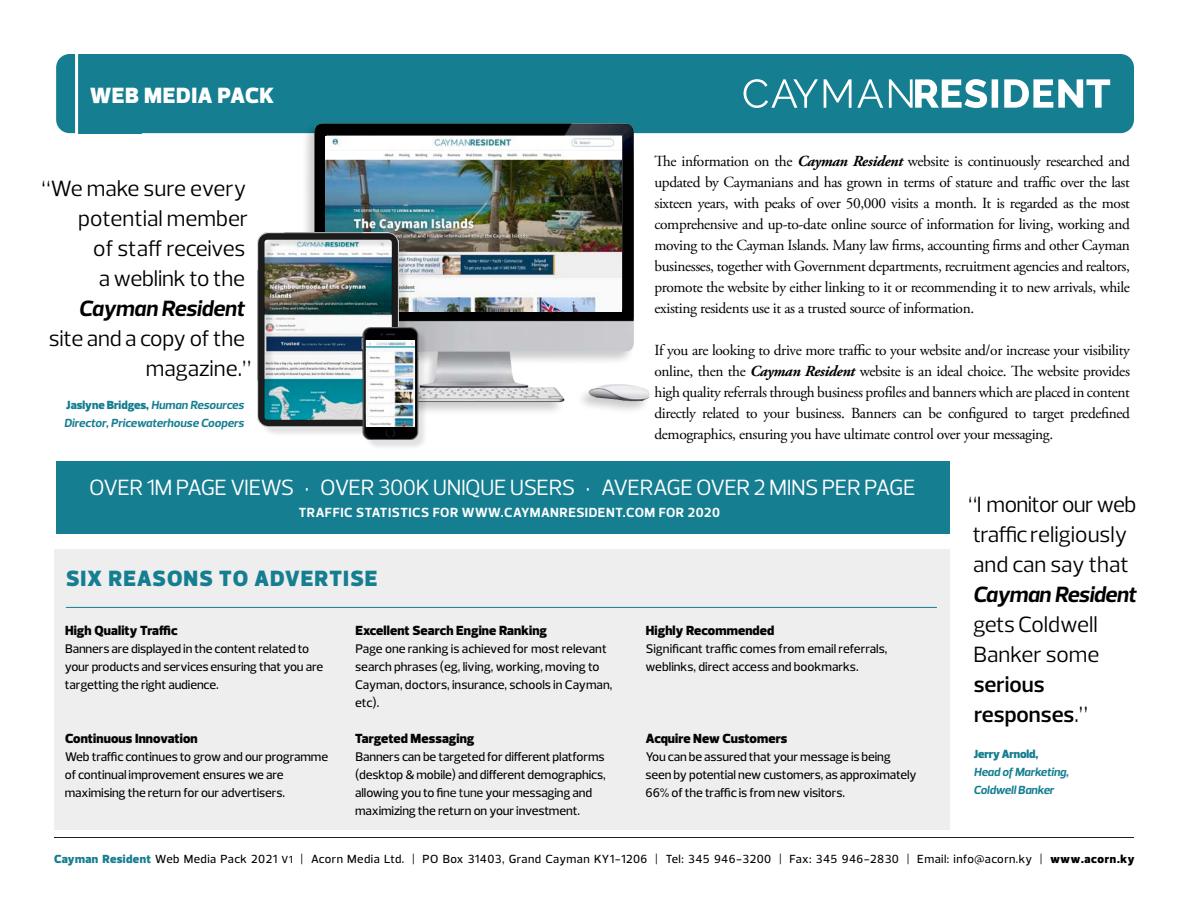
<style>
.page{position:relative;width:1188px;height:918px;background:#fff}
.page>*{position:absolute;margin:0;border:0;box-sizing:border-box;transform-origin:0 0}
.Main{font:22.5px/30px "Prelo";letter-spacing:-.01em;color:#000}
.Smaller_Notes{font:22.5px "Prelo";letter-spacing:-.02em;color:#fff}
.Main-2{font:900 22.5px "Prelo";letter-spacing:.045em;color:#157e91}
.t1{font:italic 700 22.5px "Prelo";letter-spacing:-.01em;color:#000}
.Main-3{font:900 22.5px "Prelo";letter-spacing:.025em;color:#fff}
.Main-4{font:600 22.5px "Prelo";color:#000}
.Main-5{font:15.3px/21px "Adobe Garamond Pro";letter-spacing:-.025em;color:#000;text-align:justify}
.Smaller_Notes-2{font:900 13.5px "Prelo";letter-spacing:.01em;color:#040503}
.Smaller_Notes-3{font:700 13.5px "Prelo";letter-spacing:.04em;color:#fff}
.Smaller_Notes-4{font:500 12.75px/18px "Prelo";letter-spacing:-.01em;color:#000}
.t2{font:500 12px "Prelo";letter-spacing:.035em;color:#000}
.Main-6{font:italic 700 12px/18px "Prelo";letter-spacing:-.01em;color:#157e91}
.Main-7{font:900 12px "Prelo";letter-spacing:-.01em;color:#157e91}
.s1{font-weight:900;font-style:normal}
.s2{font-weight:700;font-style:italic}
.s3{font-weight:600}
.s4{font-weight:400}
.s5{font-weight:900;color:#157e91}
.s6{font-size:10.5px}
.s7{font-weight:900}
</style>
<div class="page">
<hr style="left:54px;top:837px;width:1080px;height:1px;background:#000">
<div style="left:54px;top:549px;width:896px;height:280px;background:#eee"></div>
<div style="left:76px;top:54px;width:1058px;height:79px;background:#157e91;border-radius:14px"></div>
<hr style="left:66px;top:607px;width:871px;height:1px;background:#157e91">
<div style="left:56px;top:54px;width:32px;height:79px;background:#157e91;border-radius:13px"></div>
<div style="left:76px;top:54px;width:65px;height:79px;background:#157e91"></div>
<hr style="left:75px;top:40px;width:3px;height:122px;background:#fff">
<div style="left:56px;top:461px;width:894px;height:73px;background:#157e91"></div>
<svg style="left:744px;top:79px;width:366px;height:29px"></svg>
<img style="left:277px;top:123px;width:392px;height:289px">
<img style="left:325px;top:136px;width:296px;height:176px">
<div style="left:259px;top:233px;width:150px;height:203px;background:#000;opacity:.12"></div>
<img style="left:258px;top:232px;width:140px;height:194px">
<div style="left:364px;top:328px;width:65px;height:122px;background:#000;opacity:.12"></div>
<img style="left:363px;top:327px;width:55px;height:113px">
<img style="left:366px;top:341px;width:49px;height:85px">
<p class="Main-3" style="left:90px;top:81px;width:186px">WEB MEDIA PACK</p>
<p class="Main" style="left:41px;top:174px;width:207px">“We make sure every</p>
<p class="Main" style="left:78px;top:204px;width:172px">potential member</p>
<p class="Main" style="left:93px;top:234px;width:154px">of staff receives</p>
<p class="Main" style="left:99px;top:264px;width:148px">a weblink to the</p>
<p class="t1" style="left:78px;top:295px;width:168px">Cayman Resident</p>
<p class="Main" style="left:49px;top:324px;width:198px">site and a copy of the</p>
<p class="Main" style="left:146px;top:354px;width:107px">magazine.”</p>
<p class="Main-6" style="left:64px;top:396px;width:181px"><span class="s1">Jaslyne Bridges,</span> Human Resources<br>Director, Pricewaterhouse Coopers</p>
<p class="Main-5" style="left:654px;top:151px;width:477px">The information on the <span class="s2">Cayman Resident</span> website is continuously researched and updated by Caymanians and has grown in terms of stature and traffic over the last sixteen years, with peaks of over 50,000 visits a month. It is regarded as the most comprehensive and up-to-date online source of information for living, working and moving to the Cayman Islands. Many law firms, accounting firms and other Cayman businesses, together with Government departments, recruitment agencies and realtors, promote the website by either linking to it or recommending it to new arrivals, while existing residents use it as a trusted source of information.</p>
<p class="Main-5" style="left:654px;top:340px;width:477px">If you are looking to drive more traffic to your website and/or increase your visibility online, then the <span class="s2">Cayman Resident</span> website is an ideal choice. The website provides high quality referrals through business profiles and banners which are placed in content directly related to your business. Banners can be configured to target predefined demographics, ensuring you have ultimate control over your messaging.</p>
<p class="Smaller_Notes" style="left:89px;top:473px;width:828px">OVER 1M PAGE VIEWS • OVER 300K UNIQUE USERS • AVERAGE OVER 2 MINS PER PAGE</p>
<p class="Smaller_Notes-3" style="left:299px;top:504px;width:423px">TRAFFIC STATISTICS FOR WWW.CAYMANRESIDENT.COM FOR 2020</p>
<p class="Main-2" style="left:66px;top:564px;width:313px">SIX REASONS TO ADVERTISE</p>
<p class="Smaller_Notes-2" style="left:65px;top:622px;width:114px">High Quality Traffic</p>
<p class="Smaller_Notes-4" style="left:65px;top:640px;width:260px">Banners are displayed in the content related to your products and services ensuring that you are targetting the right audience.</p>
<p class="Smaller_Notes-2" style="left:65px;top:730px;width:134px">Continuous Innovation</p>
<p class="Smaller_Notes-4" style="left:65px;top:748px;width:265px">Web traffic continues to grow and our programme of continual improvement ensures we are maximising the return for our advertisers.</p>
<p class="Smaller_Notes-2" style="left:355px;top:622px;width:193px">Excellent Search Engine Ranking</p>
<p class="Smaller_Notes-4" style="left:355px;top:640px;width:259px">Page one ranking is achieved for most relevant search phrases (eg, living, working, moving to Cayman, doctors, insurance, schools in Cayman, etc).</p>
<p class="Smaller_Notes-2" style="left:355px;top:730px;width:121px">Targeted Messaging</p>
<p class="Smaller_Notes-4" style="left:355px;top:748px;width:252px">Banners can be targeted for different platforms (desktop &amp; mobile) and different demographics, allowing you to fine tune your messaging and maximizing the return on your investment.</p>
<p class="Smaller_Notes-2" style="left:646px;top:622px;width:130px">Highly Recommended</p>
<p class="Smaller_Notes-4" style="left:646px;top:640px;width:243px">Significant traffic comes from email referrals, weblinks, direct access and bookmarks.</p>
<p class="Smaller_Notes-2" style="left:646px;top:730px;width:143px">Acquire New Customers</p>
<p class="Smaller_Notes-4" style="left:646px;top:748px;width:273px">You can be assured that your message is being seen by potential new customers, as approximately<br>66% of the traffic is from new visitors.</p>
<p class="Main" style="left:968px;top:489px;width:170px">“I monitor our web traffic religiously and can say that<br><span class="s2">Cayman Resident </span>gets Coldwell</p>
<p class="Main" style="left:974px;top:639px;width:127px">Banker some <span class="s3">serious</span></p>
<p class="Main-4" style="left:974px;top:700px;width:115px">responses<span class="s4">.”</span></p>
<p class="Main-7" style="left:974px;top:746px;width:66px">Jerry Arnold,</p>
<p class="Main-6" style="left:974px;top:763px;width:96px">Head of Marketing,</p>
<p class="Main-6" style="left:974px;top:781px;width:82px">Coldwell Banker</p>
<p class="t2" style="left:54px;top:852px;width:1082px"><span class="s5">Cayman Resident</span> Web Media Pack 2021 <span class="s6">V1</span> | Acorn Media Ltd. | PO Box 31403, Grand Cayman KY1-1206 | Tel: 345 946-3200 | Fax: 345 946-2830 | Email: info@acorn.ky | <span class="s7">www.acorn.ky</span></p>
</div>
